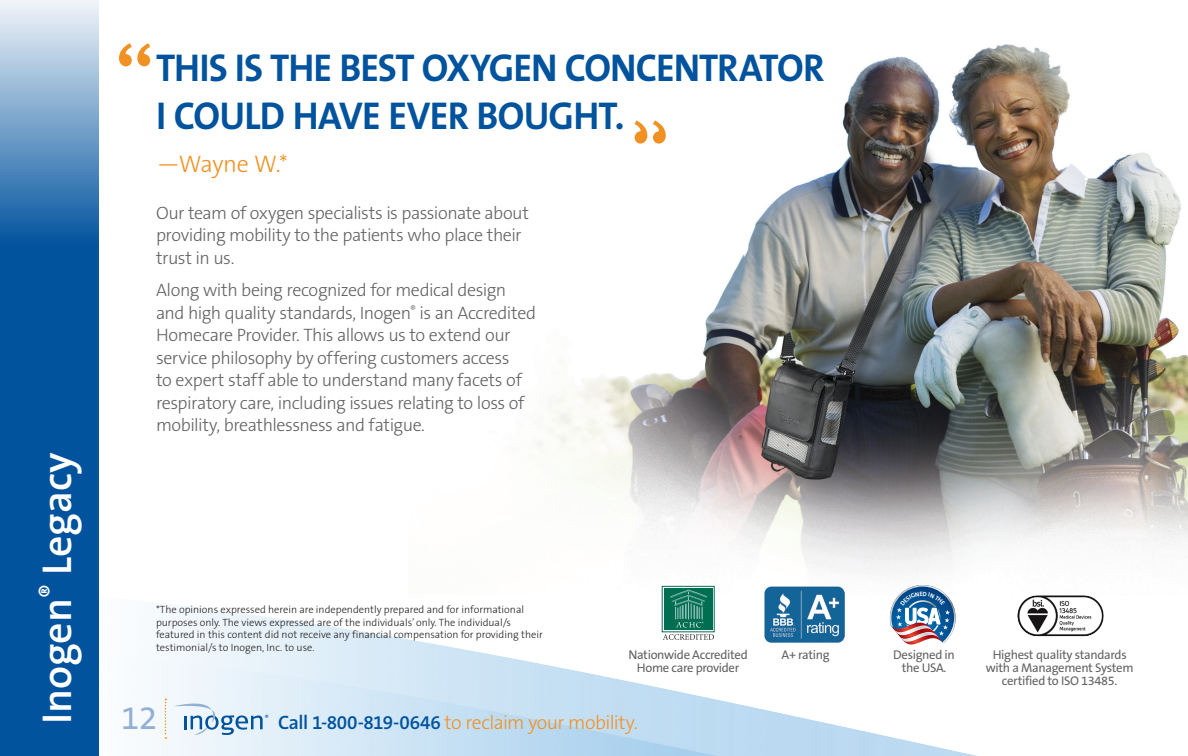
<style>
.page{position:relative;width:1188px;height:756px;background:#fff}
.page>*{position:absolute;margin:0;border:0;box-sizing:border-box;transform-origin:0 0}
.t1{font:600 42px "The Sans B6";color:#fff}
.t2{font:700 39px/48px "The Sans B7";letter-spacing:-.025em;color:#01539e}
.t3{font:33px "The Sans B5 Plain";color:#92b0d5}
.t4{font:300 24px "The Sans B3";letter-spacing:-.02em;color:#f29123}
.t5{font:300 19.5px "The Sans B3";letter-spacing:-.03em;color:#f29123}
.t6{font:300 18px/22.5px "The Sans B3";letter-spacing:-.03em;color:#636366}
.t7{font:12.75px/12.8px "The Sans B5 Plain";letter-spacing:-.025em;color:#636366;text-align:center}
.t8{font:300 10.5px/12.6px "The Sans B3";color:#231f20}
.t9{font:7.05px "The Sans B5 Plain";color:#01539e}
.s1{font-family:"The Sans B6";font-weight:600;color:#01539e}
</style>
<div class="page">
<img style="left:1053px;top:65px;width:135px;height:482px">
<svg style="left:0;top:0;width:99px;height:756px;background:#286dac"></svg>
<img style="left:124px;top:44px;width:929px;height:712px">
<div style="left:763px;top:587px;width:85px;height:55px;background:linear-gradient(to bottom,#fff,#fff)"></div>
<img style="left:765px;top:587px;width:79px;height:55px">
<svg style="left:659px;top:584px;width:59px;height:58px"></svg>
<div style="left:664px;top:588px;width:49px;height:42px;background:#006e51"></div>
<div style="left:662px;top:586px;width:52px;height:46px;border:1px solid #006e51"></div>
<svg style="left:670px;top:590px;width:37px;height:38px"></svg>
<svg style="left:663px;top:634px;width:51px;height:6px"></svg>
<img style="left:1014px;top:592px;width:90px;height:48px">
<svg style="left:119px;top:43px;width:31px;height:23px"></svg>
<svg style="left:634px;top:120px;width:32px;height:24px"></svg>
<svg style="left:172px;top:696px;width:91px;height:39px"></svg>
<svg style="left:165px;top:699px;width:1px;height:40px"></svg>
<svg style="left:890px;top:585px;width:66px;height:60px"></svg>
<h1 class="t1" style="left:35px;top:724px;width:273px;rotate:-90deg">Inogen<sup>®</sup> Legacy</h1>
<h2 class="t2" style="left:156px;top:45px;width:670px">THIS IS THE BEST OXYGEN CONCENTRATOR<br>I COULD HAVE EVER BOUGHT.</h2>
<h3 class="t4" style="left:157px;top:151px;width:133px">—Wayne W.*</h3>
<p class="t6" style="left:156px;top:202px;width:375px">Our team of oxygen specialists is passionate about providing mobility to the patients who place their trust in us.</p>
<p class="t6" style="left:156px;top:279px;width:382px">Along with being recognized for medical design and high quality standards, Inogen<sup>®</sup> is an Accredited Homecare Provider. This allows us to extend our service philosophy by offering customers access<br>to expert staff able to understand many facets of respiratory care, including issues relating to loss of mobility, breathlessness and fatigue.</p>
<p class="t8" style="left:156px;top:604px;width:388px">*The opinions expressed herein are independently prepared and for informational purposes only. The views expressed are of the individuals’ only. The individual/s featured in this content did not receive any financial compensation for providing their testimonial/s to Inogen, Inc. to use.</p>
<p class="t7" style="left:628px;top:649px;width:121px">Nationwide Accredited</p>
<p class="t7" style="left:782px;top:649px;width:49px">A+ rating</p>
<p class="t7" style="left:637px;top:662px;width:104px">Home care provider</p>
<h3 class="t3" style="left:121px;top:701px;width:38px">12</h3>
<p class="t5" style="left:278px;top:712px;width:361px"><span class="s1">Call 1-800-819-0646</span> to reclaim your mobility.</p>
<p class="t9" style="left:265px;top:714px;width:5px">®</p>
<p class="t7" style="left:893px;top:649px;width:63px">Designed in the USA.</p>
<p class="t7" style="left:986px;top:649px;width:149px">Highest quality standards with a Management System certified to ISO 13485.</p>
</div>
